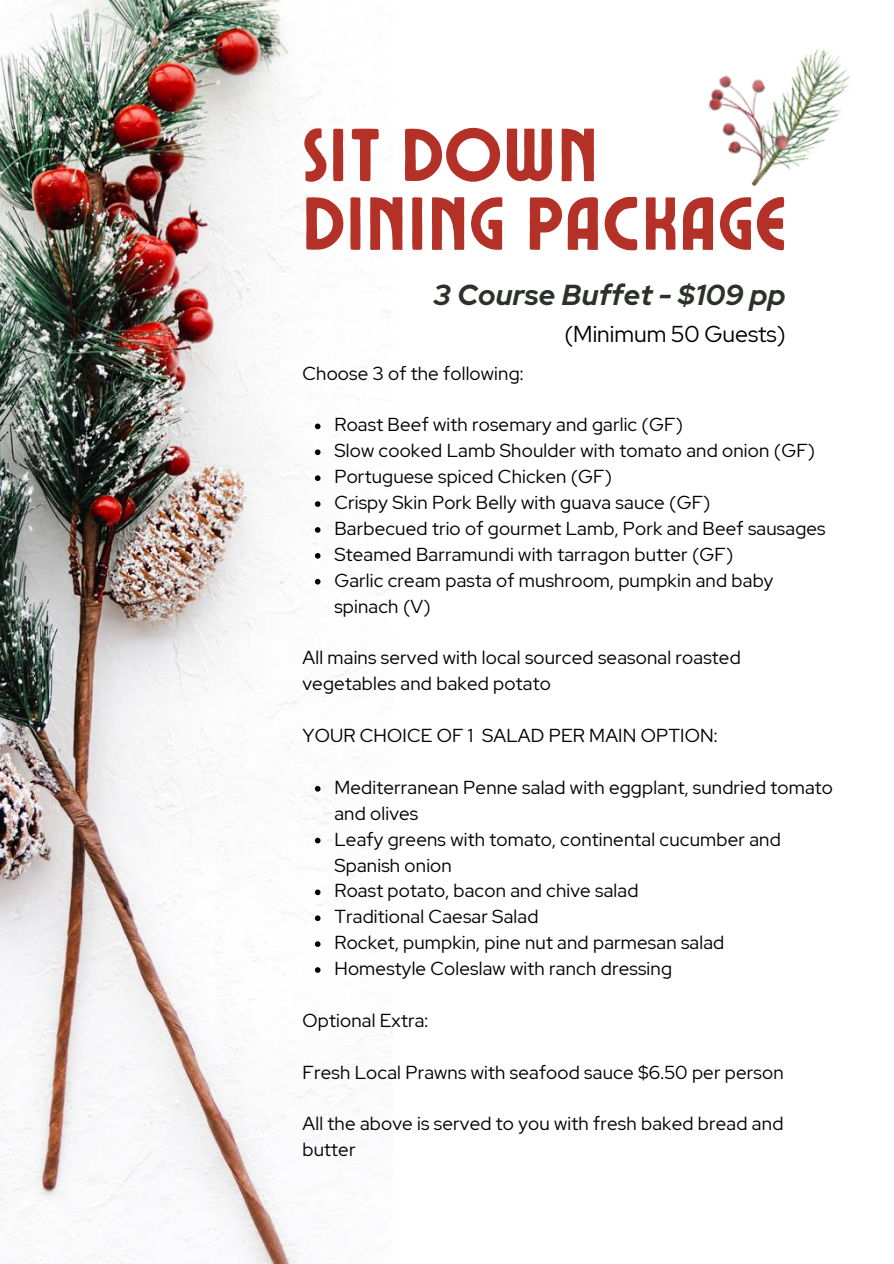
<style>
.page{position:relative;width:894px;height:1264px;background:#fff}
.page>*{position:absolute;margin:0;border:0;box-sizing:border-box;transform-origin:0 0}
.t1{font:75px/68.7px "Ayr Lucidity Condensed";color:#b33127}
.t2{font:italic 700 28.8px "Red Hat Display";letter-spacing:.01em;color:#2c322a}
.t3{font:22.95px "Red Hat Display";color:#000}
.t4{font:18.75px/25.8px "Red Hat Display";letter-spacing:.01em;color:#000}
</style>
<div class="page">
<img style="left:0;top:0;width:392px;height:1263px">
<img style="left:799px;top:49px;width:51px;height:117px">
<img style="left:707px;top:65px;width:92px;height:122px">
<svg style="left:315px;top:423px;width:5px;height:6px"></svg>
<svg style="left:315px;top:449px;width:5px;height:6px"></svg>
<svg style="left:315px;top:475px;width:5px;height:6px"></svg>
<svg style="left:315px;top:501px;width:5px;height:6px"></svg>
<svg style="left:315px;top:527px;width:5px;height:5px"></svg>
<svg style="left:315px;top:553px;width:5px;height:5px"></svg>
<svg style="left:315px;top:579px;width:5px;height:5px"></svg>
<svg style="left:315px;top:786px;width:5px;height:5px"></svg>
<svg style="left:315px;top:837px;width:5px;height:6px"></svg>
<svg style="left:315px;top:889px;width:5px;height:6px"></svg>
<svg style="left:315px;top:915px;width:5px;height:6px"></svg>
<svg style="left:315px;top:941px;width:5px;height:5px"></svg>
<svg style="left:315px;top:967px;width:5px;height:5px"></svg>
<h1 class="t1" style="left:302px;top:117px;width:486px">SIT DOWN<br>DINING PACKAGE</h1>
<h2 class="t2" style="left:433px;top:276px;width:353px">3 Course Buffet - $109 pp</h2>
<p class="t3" style="left:564px;top:318px;width:223px">(Minimum 50 Guests)</p>
<p class="t4" style="left:302px;top:360px;width:222px">Choose 3 of the following:</p>
<p class="t4" style="left:334px;top:412px;width:492px">Roast Beef with rosemary and garlic (GF)<br>Slow cooked Lamb Shoulder with tomato and onion (GF)<br>Portuguese spiced Chicken (GF)<br>Crispy Skin Pork Belly with guava sauce (GF)<br>Barbecued trio of gourmet Lamb, Pork and Beef sausages Steamed Barramundi with tarragon butter (GF)<br>Garlic cream pasta of mushroom, pumpkin and baby spinach (V)</p>
<p class="t4" style="left:302px;top:645px;width:439px">All mains served with local sourced seasonal roasted vegetables and baked potato</p>
<p class="t4" style="left:302px;top:722px;width:416px">YOUR CHOICE OF 1 SALAD PER MAIN OPTION:</p>
<p class="t4" style="left:334px;top:774px;width:500px">Mediterranean Penne salad with eggplant, sundried tomato and olives<br>Leafy greens with tomato, continental cucumber and Spanish onion<br>Roast potato, bacon and chive salad<br>Traditional Caesar Salad<br>Rocket, pumpkin, pine nut and parmesan salad<br>Homestyle Coleslaw with ranch dressing</p>
<p class="t4" style="left:302px;top:1007px;width:127px">Optional Extra:</p>
<p class="t4" style="left:302px;top:1059px;width:482px">Fresh Local Prawns with seafood sauce $6.50 per person</p>
<p class="t4" style="left:302px;top:1110px;width:482px">All the above is served to you with fresh baked bread and butter</p>
</div>
